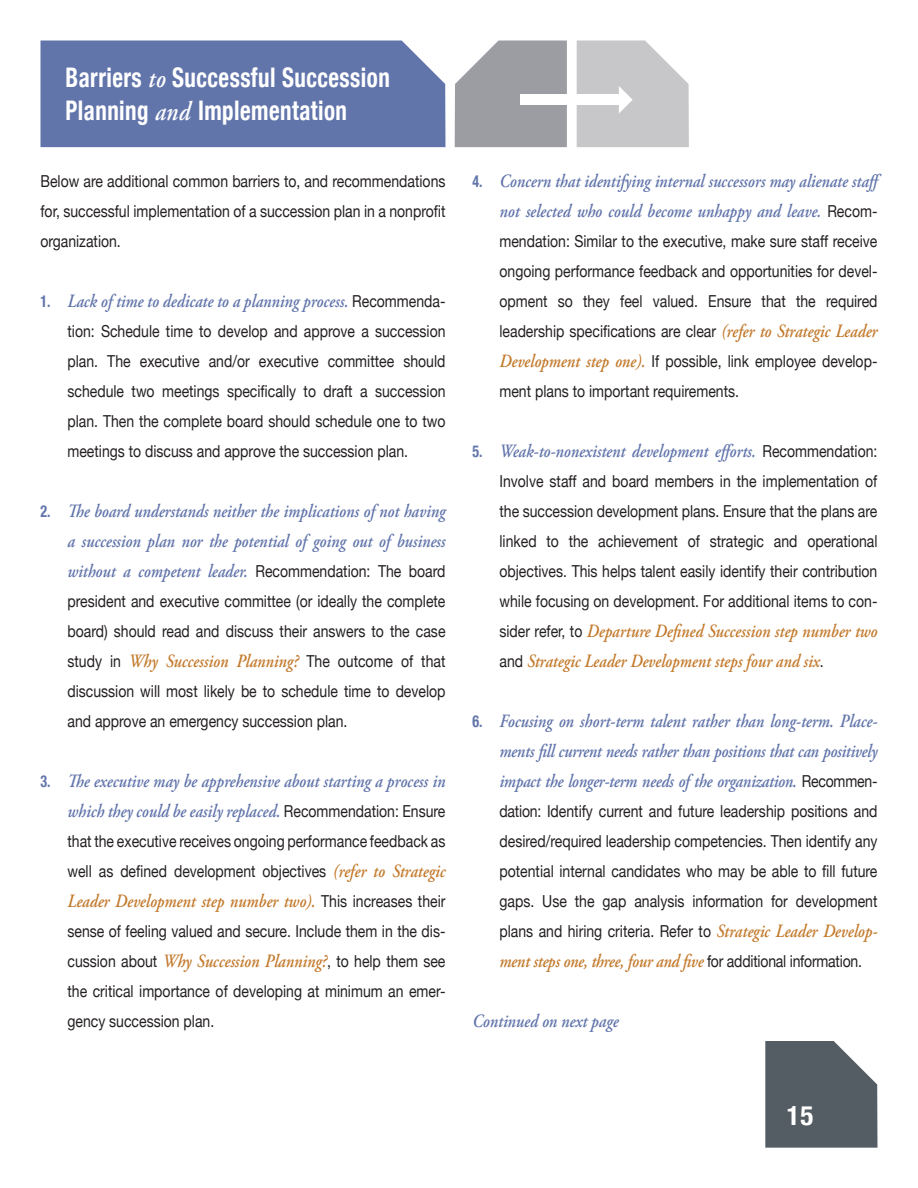
<style>
.page{position:relative;width:918px;height:1188px;background:#fff}
.page>*{position:absolute;margin:0;border:0;box-sizing:border-box;transform-origin:0 0}
.t1{font:700 condensed 27px/32.4px "Helvetica Neue";letter-spacing:.02em;color:#fff;scale:.85 1}
.t2{font:700 condensed 27px "Helvetica Neue";letter-spacing:.02em;color:#fff}
.t3{font:italic 600 18.75px/30px "Adobe Garamond Pro";color:#6275ab;text-align:justify;scale:.85 1}
.t4{font:italic 600 18.75px/30px "Adobe Garamond Pro";color:#c37b2e;scale:.85 1}
.t5{font:16.5px/30px "Helvetica Neue";color:#231f20;text-align:justify;scale:.85 1}
.s1{font-family:"Adobe Garamond Pro";font-weight:600;font-style:italic;font-stretch:normal}
.s2{font-family:"Helvetica Neue";font-weight:700;font-style:normal;font-stretch:condensed;font-size:16.5px}
.s3{font-family:"Helvetica Neue";font-weight:400;font-style:normal;font-size:16.5px;color:#231f20}
.s4{font-family:"Adobe Garamond Pro";font-weight:600;font-style:italic;font-size:18.75px;color:#c37b2e}
</style>
<div class="page">
<svg style="left:765px;top:1041px;width:113px;height:107px;background:#646b72"></svg>
<div style="left:40px;top:40px;width:406px;height:107px;background:#6275ab"></div>
<svg style="left:455px;top:40px;width:112px;height:107px;background:#a3a5ab"></svg>
<svg style="left:577px;top:40px;width:112px;height:107px;background:#ceced1"></svg>
<div style="left:520px;top:94px;width:48px;height:11px;background:#fff"></div>
<p class="t1" style="left:66px;top:61px;width:383px">Barriers <span class="s1">to</span> Successful Succession<br>Planning <span class="s1">and</span> Implementation</p>
<p class="t5" style="left:40px;top:166px;width:478px">Below are additional common barriers to, and recommendations for, successful implementation of a succession plan in a nonprofit organization.</p>
<p class="t3" style="left:40px;top:287px;width:478px"><span class="s2">1.</span> Lack of time to dedicate to a planning process. <span class="s3">Recommenda-</span></p>
<p class="t5" style="left:67px;top:316px;width:446px">tion: Schedule time to develop and approve a succession plan. The executive and/or executive committee should schedule two meetings specifically to draft a succession plan. Then the complete board should schedule one to two meetings to discuss and approve the succession plan.</p>
<p class="t3" style="left:67px;top:497px;width:446px;text-indent:-27px"><span class="s2">2.</span> The board understands neither the implications of not having a succession plan nor the potential of going out of business without a competent leader. <span class="s3">Recommendation: The board</span></p>
<p class="t5" style="left:67px;top:586px;width:446px">president and executive committee (or ideally the complete board) should read and discuss their answers to the case study in <span class="s4">Why Succession Planning?</span> The outcome of that discussion will most likely be to schedule time to develop and approve an emergency succession plan.</p>
<p class="t3" style="left:40px;top:767px;width:478px;text-align:right"><span class="s2">3.</span> The executive may be apprehensive about starting a process in which they could be easily replaced. <span class="s3">Recommendation: Ensure</span></p>
<p class="t5" style="left:67px;top:826px;width:446px">that the executive receives ongoing performance feedback as well as defined development objectives <span class="s4">(refer to Strategic</span></p>
<p class="t4" style="left:67px;top:887px;width:446px">Leader Development step number two). <span class="s3">This increases their</span></p>
<p class="t5" style="left:67px;top:916px;width:446px">sense of feeling valued and secure. Include them in the dis&shy;cussion about <span class="s4">Why Succession Planning?</span>, to help them see the critical importance of developing at minimum an emer&shy;gency succession plan.</p>
<p class="t3" style="left:499px;top:167px;width:454px;text-indent:-27px"><span class="s2">4.</span> Concern that identifying internal successors may alienate staff not selected who could become unhappy and leave. <span class="s3">Recom-</span></p>
<p class="t5" style="left:499px;top:226px;width:446px">mendation: Similar to the executive, make sure staff receive ongoing performance feedback and opportunities for devel&shy;opment so they feel valued. Ensure that the required leadership specifications are clear <span class="s4">(refer to Strategic Leader Development step one).</span> If possible, link employee develop&shy;ment plans to important requirements.</p>
<p class="t3" style="left:472px;top:437px;width:478px"><span class="s2">5.</span> Weak-to-nonexistent development efforts. <span class="s3">Recommendation:</span></p>
<p class="t5" style="left:499px;top:466px;width:446px">Involve staff and board members in the implementation of the succession development plans. Ensure that the plans are linked to the achievement of strategic and operational objectives. This helps talent easily identify their contribution while focusing on development. For additional items to con-</p>
<p class="t4" style="left:499px;top:617px;width:446px"><span class="s3">sider refer, to</span> Departure Defined Succession step number two <span class="s3">and</span> Strategic Leader Development steps four and six<span class="s3">.</span></p>
<p class="t3" style="left:499px;top:707px;width:446px;text-indent:-27px"><span class="s2">6.</span> Focusing on short-term talent rather than long-term. Place&shy;ments fill current needs rather than positions that can positively impact the longer-term needs of the organization. <span class="s3">Recommen-</span></p>
<p class="t5" style="left:499px;top:796px;width:446px">dation: Identify current and future leadership positions and desired/required leadership competencies. Then identify any potential internal candidates who may be able to fill future gaps. Use the gap analysis information for development plans and hiring criteria. Refer to <span class="s4">Strategic Leader Develop-</span></p>
<p class="t4" style="left:499px;top:947px;width:428px">ment steps one, three, four and five <span class="s3">for additional information.</span></p>
<p class="t3" style="left:472px;top:1007px;width:173px">Continued on next page</p>
<p class="t2" style="left:787px;top:1099px;width:28px">15</p>
</div>
